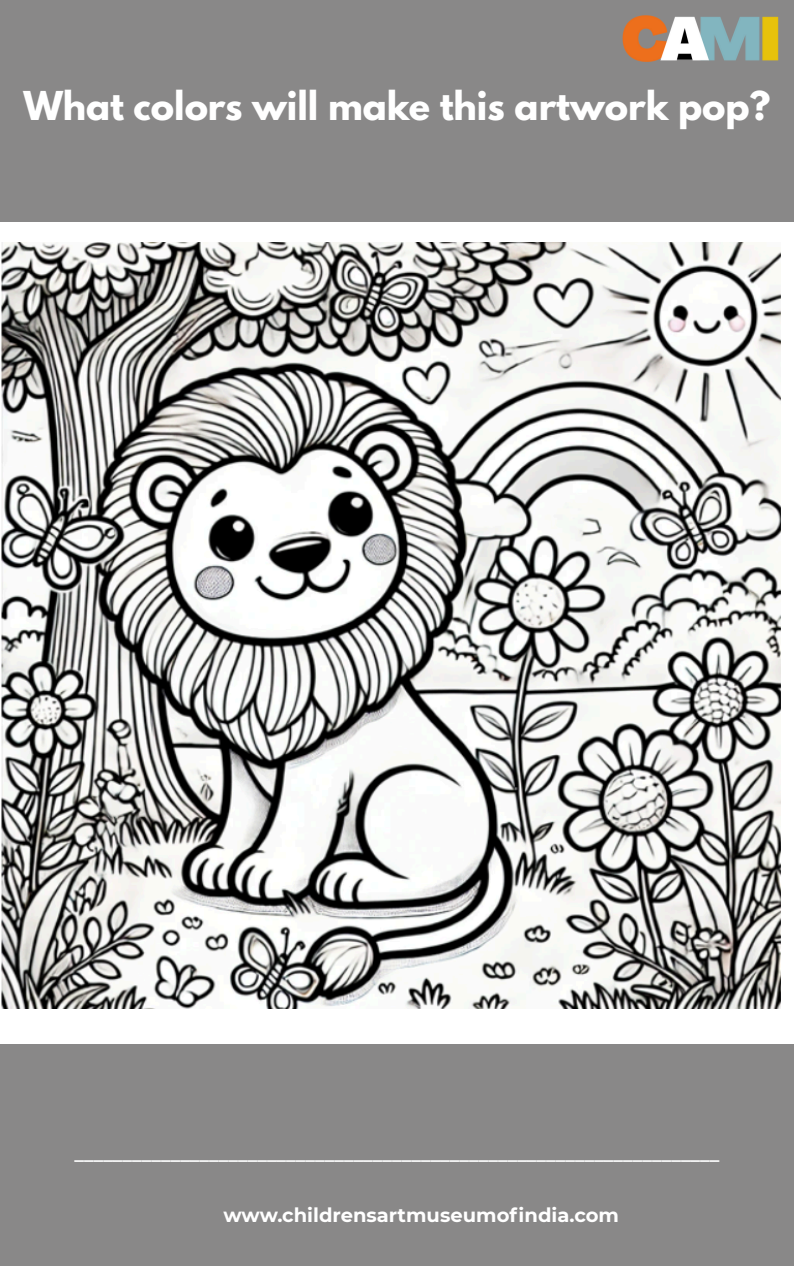
<style>
.page{position:relative;width:794px;height:1266px;background:#fff}
.page>*{position:absolute;margin:0;border:0;box-sizing:border-box;transform-origin:0 0}
.t1{font:700 35.25px "League Spartan";color:#fff}
.t2{font:700 19.5px "Montserrat";color:#fff}
.t3{font:700 18.75px "League Spartan";color:#fff}
</style>
<div class="page">
<div style="left:0;top:0;width:793px;height:222px;background:#898888"></div>
<div style="left:0;top:1044px;width:793px;height:222px;background:#898888"></div>
<img style="left:622px;top:15px;width:157px;height:47px">
<img style="left:1px;top:242px;width:780px;height:767px">
<h1 class="t1" style="left:23px;top:89px;width:748px">What colors will make this artwork pop?</h1>
<p class="t3" style="left:74px;top:1143px;width:646px">___________________________________________________________________</p>
<p class="t2" style="left:223px;top:1203px;width:397px">www.childrensartmuseumofindia.com</p>
</div>
